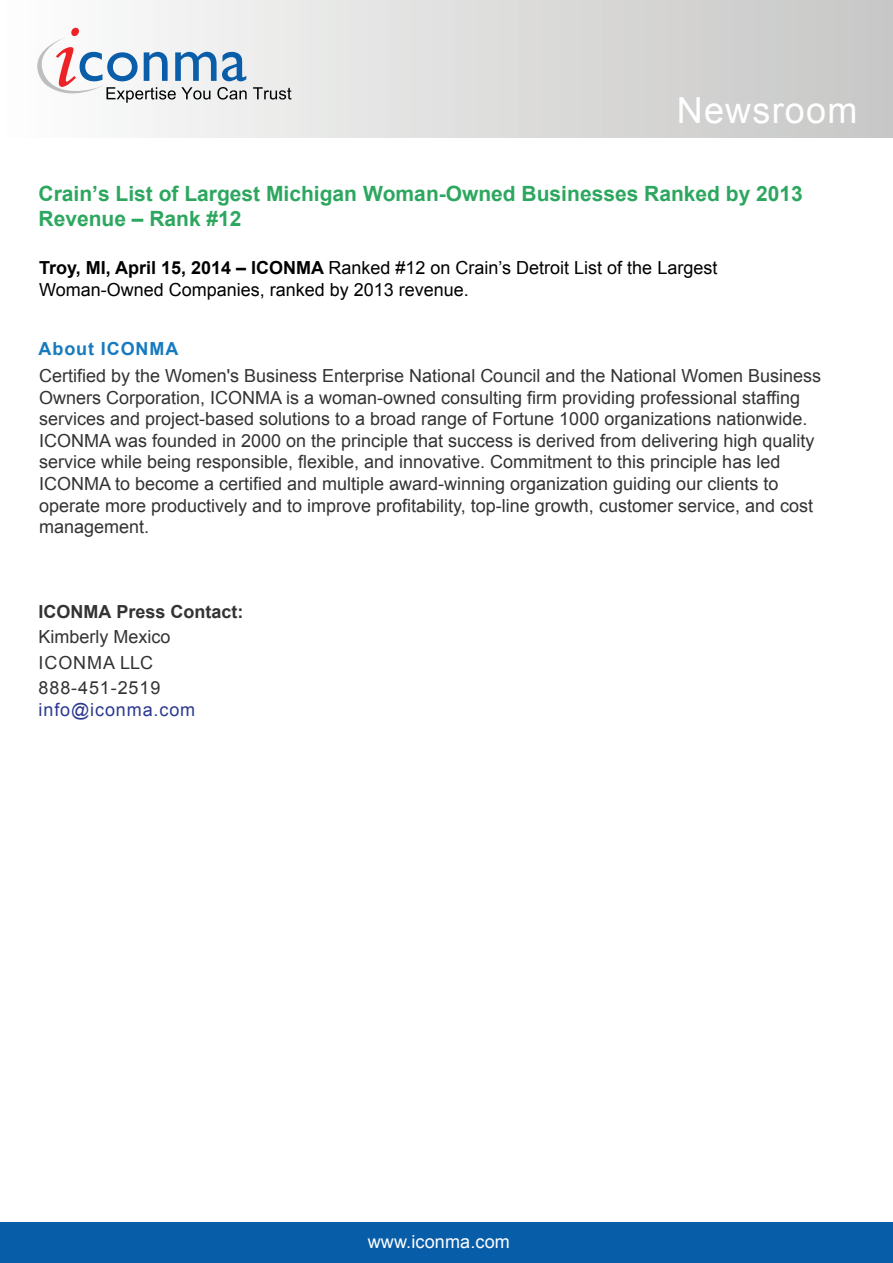
<style>
.page{position:relative;width:893px;height:1263px;background:#fff}
.page>*{position:absolute;margin:0;border:0;box-sizing:border-box;transform-origin:0 0}
.t1{font:36px "Arial";letter-spacing:.035em;color:#fff}
.t2{font:700 21px/25.2px "Arial";color:#2da75f}
.t3{font:18px/21.6px "Arial";color:#333}
.t4{font:18px/21.6px "Arial";color:#000}
.t5{font:700 18px "Arial";color:#333}
.t6{font:18px "Arial";letter-spacing:.05em;color:#2b3990}
.t7{font:18px "Arial";letter-spacing:.01em;color:#fff}
.t8{font:700 18px "Arial";letter-spacing:.05em;color:#167abe}
.s1{font-weight:700}
</style>
<div class="page">
<div style="left:2px;top:1px;width:891px;height:136px;background:linear-gradient(to right,#fcfdfd,#c6c6c5)"></div>
<svg style="left:30px;top:28px;width:217px;height:75px"></svg>
<svg style="left:253px;top:87px;width:38px;height:13px"></svg>
<div style="left:0;top:1223px;width:893px;height:40px;background:#085da9"></div>
<h1 class="t1" style="left:677px;top:87px;width:182px">Newsroom</h1>
<p class="t2" style="left:39px;top:182px;width:766px">Crain’s List of Largest Michigan Woman-Owned Businesses Ranked by 2013<br>Revenue – Rank #12</p>
<p class="t4" style="left:39px;top:257px;width:680px"><span class="s1">Troy, MI, April 15, 2014 – ICONMA</span> Ranked #12 on Crain’s Detroit List of the Largest<br>Woman-Owned Companies, ranked by 2013 revenue.</p>
<p class="t8" style="left:39px;top:337px;width:141px">About ICONMA</p>
<p class="t3" style="left:39px;top:365px;width:784px">Certified by the Women's Business Enterprise National Council and the National Women Business Owners Corporation, ICONMA is a woman-owned consulting firm providing professional staffing services and project-based solutions to a broad range of Fortune 1000 organizations nationwide.<br>ICONMA was founded in 2000 on the principle that success is derived from delivering high quality service while being responsible, flexible, and innovative. Commitment to this principle has led ICONMA to become a certified and multiple award-winning organization guiding our clients to operate more productively and to improve profitability, top-line growth, customer service, and cost management.</p>
<p class="t5" style="left:39px;top:599px;width:207px">ICONMA Press Contact:</p>
<p class="t3" style="left:39px;top:624px;width:134px;line-height:25.5px">Kimberly Mexico<br>ICONMA LLC<br>888-451-2519</p>
<p class="t6" style="left:39px;top:697px;width:158px">info@iconma.com</p>
<p class="t7" style="left:368px;top:1229px;width:144px">www.iconma.com</p>
</div>
